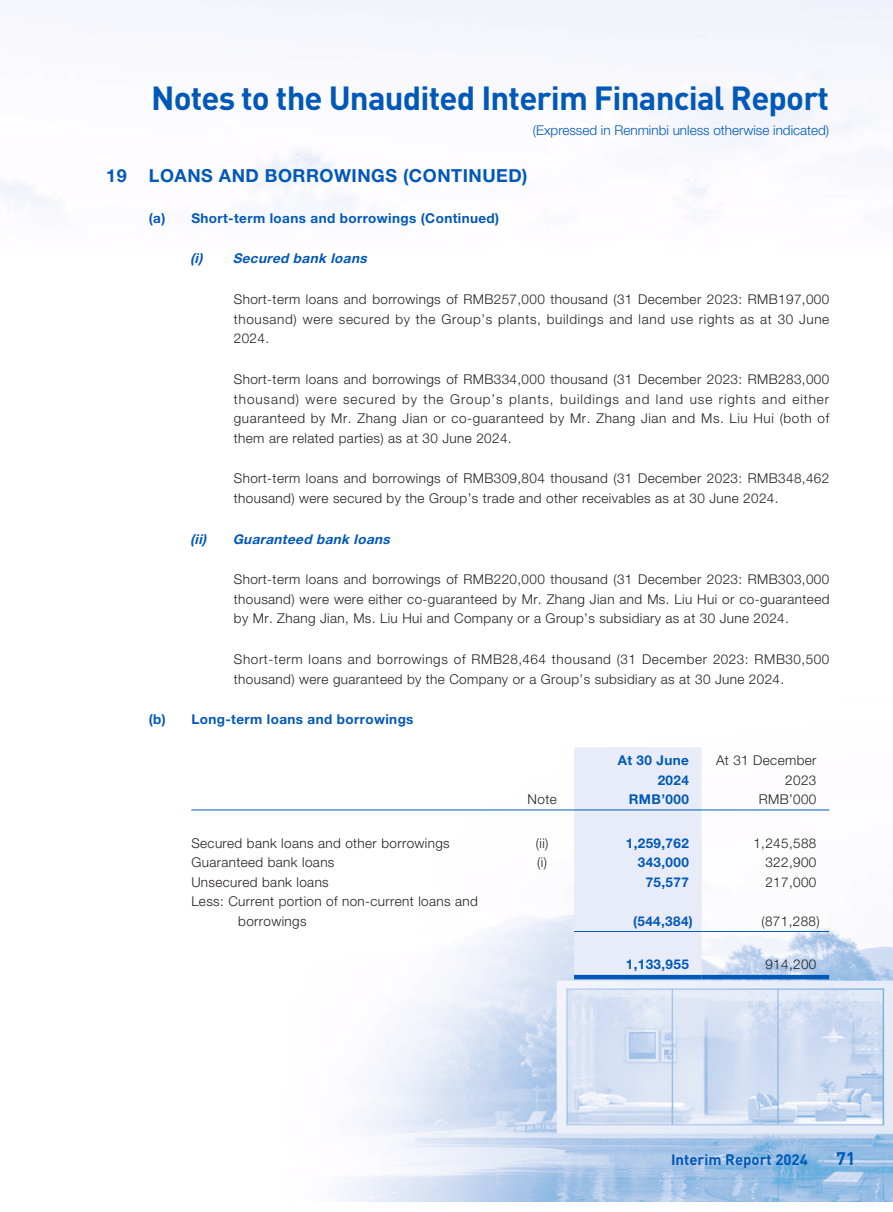
<style>
.page{position:relative;width:893px;height:1212px;background:#fff}
.page>*{position:absolute;margin:0;border:0;box-sizing:border-box;transform-origin:0 0}
.t1{font:700 33px "DIN";letter-spacing:-.025em;color:#0058b8}
.t2{font:700 18px "Helvetica Neue LT Std";letter-spacing:.03em;color:#0058b8}
.t3{font:700 18px "DIN";color:#0058b8}
.t4{font:700 15px "DIN";color:#0058b8}
.t5{font:300 13.5px/19.5px "Helvetica Neue LT Std";letter-spacing:.03em;color:#231f20;text-align:justify}
.t6{font:700 13.5px/19.5px "Helvetica Neue LT Std";letter-spacing:.03em;color:#0058b8;text-align:right}
.t7{font:300 13.5px "Helvetica Neue LT Std";color:#0058b8}
.t8{font:italic 700 13.5px "Helvetica Neue LT Std";color:#0058b8}
</style>
<div class="page">
<img style="left:0;top:0;width:893px;height:1201px">
<div style="left:574px;top:747px;width:128px;height:228px;background:#e8ecf8"></div>
<hr style="left:191px;top:809px;width:319px;height:1px;background:#0058b8">
<hr style="left:510px;top:809px;width:64px;height:1px;background:#0058b8">
<hr style="left:574px;top:809px;width:128px;height:1px;background:#0058b8">
<hr style="left:702px;top:809px;width:127px;height:1px;background:#0058b8">
<hr style="left:574px;top:931px;width:128px;height:1px;background:#0058b8">
<hr style="left:702px;top:931px;width:127px;height:1px;background:#0058b8">
<hr style="left:574px;top:975px;width:128px;height:4px;background:#0058b8">
<hr style="left:702px;top:975px;width:127px;height:4px;background:#0058b8">
<h1 class="t1" style="left:151px;top:76px;width:680px">Notes to the Unaudited Interim Financial Report</h1>
<p class="t7" style="left:533px;top:122px;width:298px">(Expressed in Renminbi unless otherwise indicated)</p>
<h2 class="t2" style="left:106px;top:164px;width:423px">19 LOANS AND BORROWINGS (CONTINUED)</h2>
<p class="t6" style="left:149px;top:208px;width:352px">(a) Short-term loans and borrowings (Continued)</p>
<p class="t8" style="left:190px;top:250px;width:182px">(i) Secured bank loans</p>
<p class="t5" style="left:234px;top:289px;width:597px">Short-term loans and borrowings of RMB257,000 thousand (31 December 2023: RMB197,000 thousand) were secured by the Group’s plants, buildings and land use rights as at 30 June 2024.</p>
<p class="t5" style="left:234px;top:369px;width:597px">Short-term loans and borrowings of RMB334,000 thousand (31 December 2023: RMB283,000 thousand) were secured by the Group’s plants, buildings and land use rights and either guaranteed by Mr. Zhang Jian or co-guaranteed by Mr. Zhang Jian and Ms. Liu Hui (both of them are related parties) as at 30 June 2024.</p>
<p class="t5" style="left:234px;top:468px;width:597px">Short-term loans and borrowings of RMB309,804 thousand (31 December 2023: RMB348,462 thousand) were secured by the Group’s trade and other receivables as at 30 June 2024.</p>
<p class="t8" style="left:190px;top:530px;width:18px">(ii)</p>
<p class="t8" style="left:233px;top:530px;width:162px">Guaranteed bank loans</p>
<p class="t5" style="left:234px;top:569px;width:597px">Short-term loans and borrowings of RMB220,000 thousand (31 December 2023: RMB303,000 thousand) were were either co-guaranteed by Mr. Zhang Jian and Ms. Liu Hui or co-guaranteed by Mr. Zhang Jian, Ms. Liu Hui and Company or a Group’s subsidiary as at 30 June 2024.</p>
<p class="t5" style="left:234px;top:649px;width:597px">Short-term loans and borrowings of RMB28,464 thousand (31 December 2023: RMB30,500 thousand) were guaranteed by the Company or a Group’s subsidiary as at 30 June 2024.</p>
<p class="t6" style="left:149px;top:709px;width:266px">(b) Long-term loans and borrowings</p>
<p class="t6" style="left:618px;top:750px;width:73px">At 30 June<br>2024</p>
<p class="t5" style="left:716px;top:750px;width:102px;text-align:right">At 31 December<br>2023</p>
<p class="t5" style="left:528px;top:789px;width:31px">Note</p>
<p class="t6" style="left:629px;top:789px;width:62px">RMB’000</p>
<p class="t5" style="left:759px;top:789px;width:59px">RMB’000</p>
<p class="t5" style="left:191px;top:833px;width:260px">Secured bank loans and other borrowings</p>
<p class="t5" style="left:536px;top:833px;width:14px">(ii)</p>
<p class="t6" style="left:626px;top:833px;width:65px">1,259,762</p>
<p class="t5" style="left:753px;top:833px;width:65px">1,245,588</p>
<p class="t5" style="left:191px;top:852px;width:145px">Guaranteed bank loans</p>
<p class="t5" style="left:537px;top:852px;width:11px">(i)</p>
<p class="t6" style="left:638px;top:852px;width:53px">343,000</p>
<p class="t5" style="left:765px;top:852px;width:53px">322,900</p>
<p class="t5" style="left:191px;top:872px;width:139px">Unsecured bank loans</p>
<p class="t6" style="left:646px;top:872px;width:45px">75,577</p>
<p class="t5" style="left:765px;top:872px;width:53px">217,000</p>
<p class="t5" style="left:238px;top:891px;width:241px;text-indent:-47px">Less: C urrent portion of non-current loans and borrowings</p>
<p class="t6" style="left:633px;top:911px;width:61px">(544,384)</p>
<p class="t5" style="left:761px;top:911px;width:60px">(871,288)</p>
<p class="t6" style="left:626px;top:954px;width:65px">1,133,955</p>
<p class="t5" style="left:765px;top:954px;width:53px">914,200</p>
<p class="t4" style="left:671px;top:1149px;width:138px">Interim Report 2024</p>
<h2 class="t3" style="left:836px;top:1146px;width:21px">71</h2>
</div>
